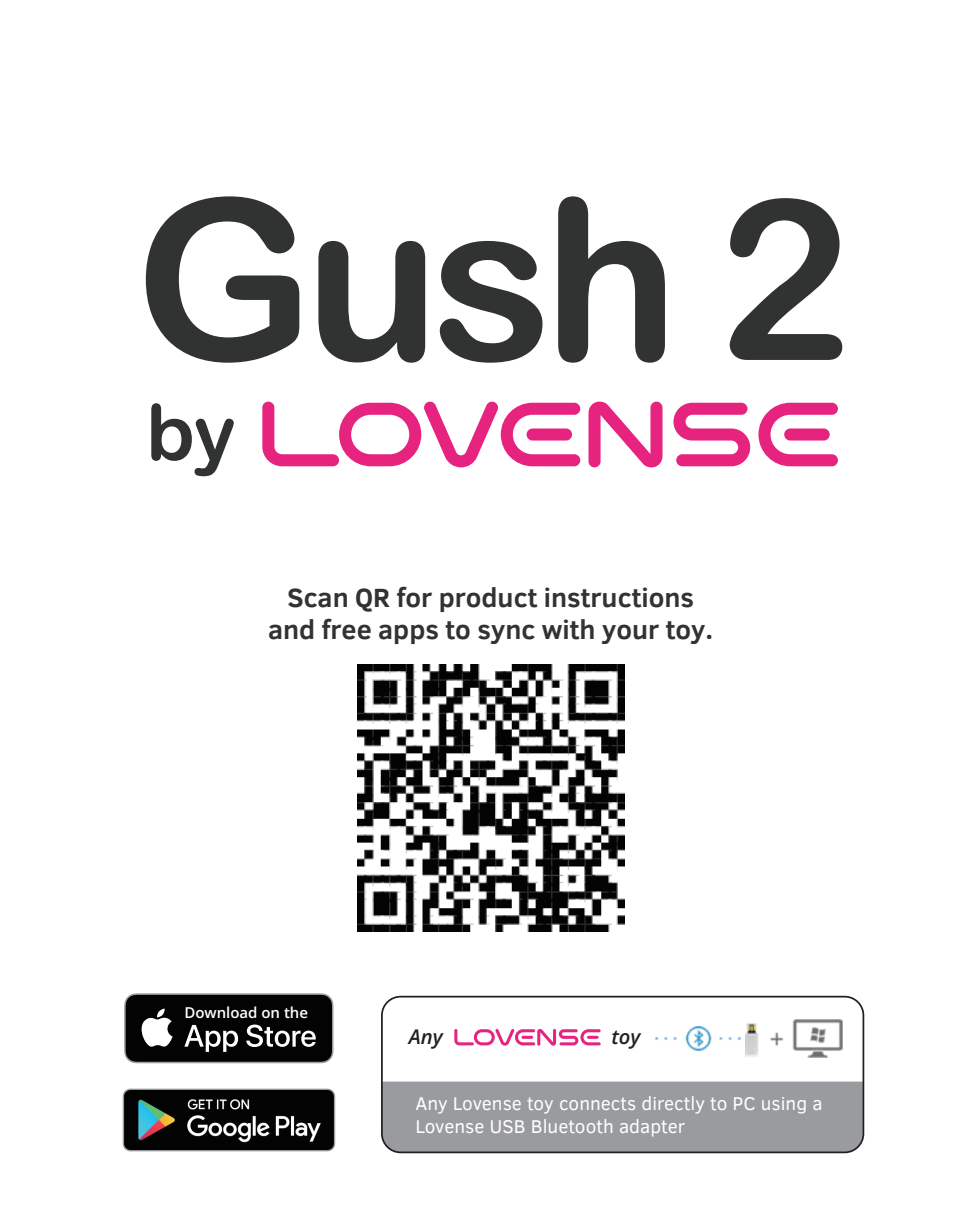
<style>
.page{position:relative;width:976px;height:1214px;background:#fff}
.page>*{position:absolute;margin:0;border:0;box-sizing:border-box;transform-origin:0 0}
.t1{font:224.4px "Arial Rounded MT Bold";color:#313232}
.t2{font:700 27.2px/31.6px "Clear Sans";color:#313232;text-align:center}
.t3{font:italic 600 20.4px "Open Sans";color:#231f20}
.t4{font:18.8px/22.8px "Clear Sans";color:#fff}
.t5{font:600 14.8px "Open Sans";color:#fff}
</style>
<div class="page">
<svg style="left:151px;top:403px;width:83px;height:73px"></svg>
<svg style="left:262px;top:401px;width:575px;height:66px"></svg>
<div style="left:384px;top:1081px;width:479px;height:71px;background:#999b9e"></div>
<div style="left:381px;top:995px;width:483px;height:158px;border:2px solid #231f20;border-radius:19px"></div>
<img style="left:655px;top:1026px;width:84px;height:24px">
<img style="left:745px;top:1019px;width:97px;height:37px">
<svg style="left:454px;top:1029px;width:146px;height:16px"></svg>
<svg style="left:124px;top:993px;width:209px;height:70px;background:#2c2c2d"></svg>
<img style="left:122px;top:1088px;width:214px;height:64px">
<img style="left:357px;top:664px;width:267px;height:267px">
<h1 class="t1" style="left:135px;top:147px;width:717px">Gush 2</h1>
<h2 class="t2" style="left:268px;top:580px;width:446px">Scan QR for product instructions and free apps to sync with your toy.</h2>
<p class="t5" style="left:184px;top:1002px;width:125px">Download on the</p>
<p class="t3" style="left:408px;top:1021px;width:35px">Any</p>
<p class="t3" style="left:611px;top:1021px;width:31px">toy</p>
<p class="t4" style="left:415px;top:1092px;width:408px">Any Lovense toy connects directly to PC using a<br>Lovense USB Bluetooth adapter</p>
</div>
